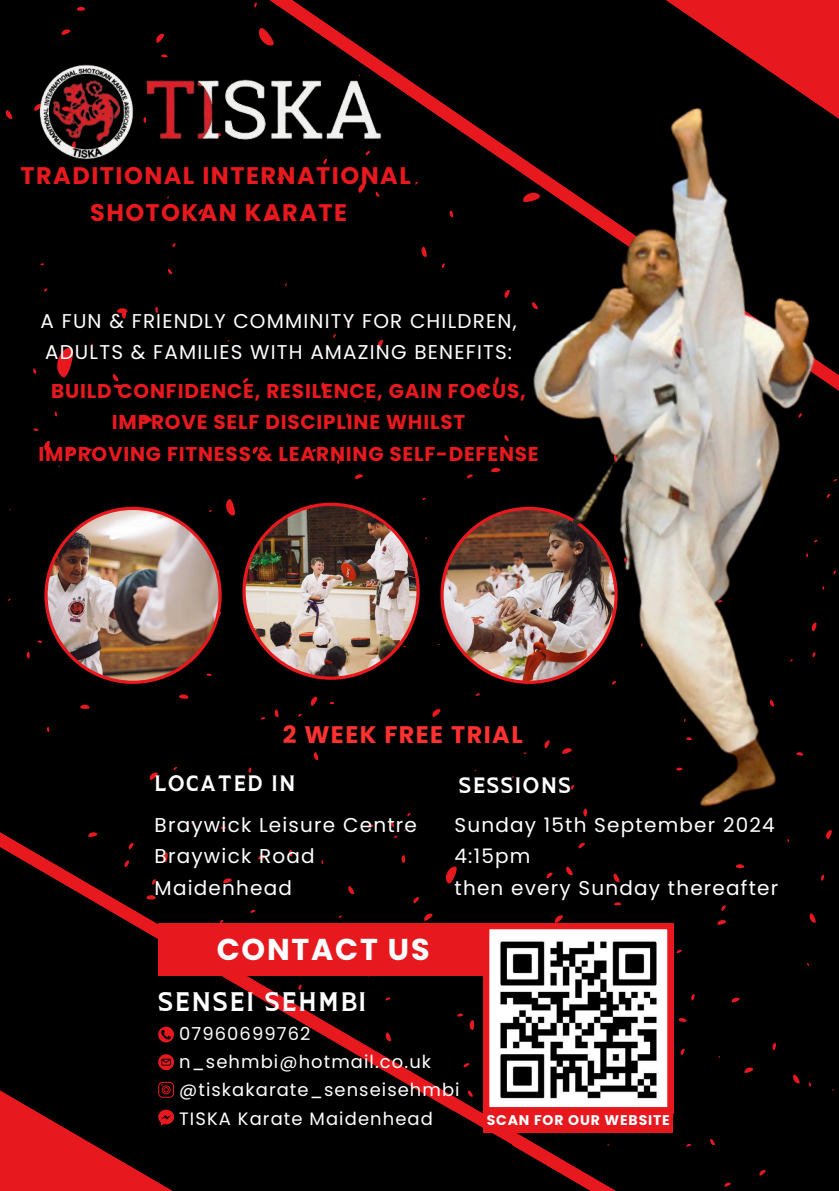
<style>
.page{position:relative;width:839px;height:1191px;background:#fff}
.page>*{position:absolute;margin:0;border:0;box-sizing:border-box;transform-origin:0 0}
.t1{font:33.8px "Longway";letter-spacing:.06em;color:#fff}
.t2{font:700 30.2px "Poppins";letter-spacing:.06em;color:#fff}
.t3{font:28px "Longway";letter-spacing:.06em;color:#fff}
.t4{font:700 24px/37.6px "Poppins";letter-spacing:.06em;color:#e7191f;text-align:center}
.t5{font:700 24px "Poppins";letter-spacing:.06em;color:#ff3131}
.t6{font:20px/31.6px "Poppins";letter-spacing:.06em;color:#fff}
.t7{font:700 20px/31.6px "Poppins";letter-spacing:.04em;color:#e7191f;text-align:center}
.t8{font:18px "Poppins";letter-spacing:.06em;color:#fff}
.t9{font:700 14px "Poppins";letter-spacing:.06em;color:#fff}
</style>
<div class="page">
<div style="left:0;top:0;width:838px;height:1029px;background:#000"></div>
<div style="left:152px;top:257px;width:307px;height:286px;background:#000"></div>
<svg style="left:108px;top:0;width:730px;height:257px;background:#100102"></svg>
<img style="left:44px;top:507px;width:178px;height:177px">
<img style="left:242px;top:503px;width:177px;height:177px">
<svg style="left:440px;top:507px;width:19px;height:177px;background:#523837"></svg>
<div style="left:0;top:747px;width:804px;height:282px;background:#000"></div>
<svg style="left:0;top:1029px;width:838px;height:162px;background:#190203"></svg>
<img style="left:459px;top:10px;width:379px;height:904px">
<img style="left:32px;top:47px;width:354px;height:120px">
<svg style="left:438px;top:923px;width:235px;height:247px"></svg>
<div style="left:158px;top:923px;width:330px;height:53px;background:#e7191f"></div>
<svg style="left:158px;top:1027px;width:16px;height:15px"></svg>
<svg style="left:158px;top:1054px;width:16px;height:16px"></svg>
<svg style="left:158px;top:1110px;width:16px;height:15px"></svg>
<svg style="left:158px;top:1082px;width:16px;height:16px"></svg>
<div style="left:483px;top:1111px;width:190px;height:22px;background:#e7191f"></div>
<p class="t4" style="left:21px;top:157px;width:392px">TRADITIONAL INTERNATIONAL<br>SHOTOKAN KARATE</p>
<p class="t6" style="left:41px;top:305px;width:477px">A FUN &amp; FRIENDLY COMMINITY FOR CHILDREN,<br>ADULTS &amp; FAMILIES WITH AMAZING BENEFITS:</p>
<p class="t7" style="left:38px;top:375px;width:501px">BUILD CONFIDENCE, RESILENCE, GAIN FOCUS,<br>IMPROVE SELF DISCIPLINE WHILST<br>IMPROVING FITNESS &amp; LEARNING SELF-DEFENSE</p>
<p class="t5" style="left:283px;top:718px;width:241px">2 WEEK FREE TRIAL</p>
<p class="t3" style="left:155px;top:763px;width:142px">Located IN</p>
<p class="t6" style="left:155px;top:809px;width:264px">Braywick Leisure Centre</p>
<p class="t6" style="left:155px;top:841px;width:161px">Braywick Road</p>
<h2 class="t6" style="left:155px;top:872px;width:139px">Maidenhead</h2>
<h1 class="t3" style="left:459px;top:765px;width:113px">SESSIONS</h1>
<p class="t6" style="left:454px;top:809px;width:322px">Sunday 15th September 2024</p>
<p class="t6" style="left:454px;top:840px;width:77px">4:15pm</p>
<p class="t6" style="left:454px;top:872px;width:325px">then every Sunday thereafter</p>
<p class="t2" style="left:217px;top:928px;width:214px">CONTACT US</p>
<p class="t1" style="left:158px;top:977px;width:209px">SENSEI SEHMBI</p>
<p class="t8" style="left:179px;top:1021px;width:133px">07960699762</p>
<h5 class="t8" style="left:179px;top:1049px;width:253px">n_sehmbi@hotmail.co.uk</h5>
<h4 class="t8" style="left:179px;top:1078px;width:282px">@tiskakarate_senseisehmbi</h4>
<p class="t8" style="left:179px;top:1106px;width:255px">TISKA Karate Maidenhead</p>
<p class="t9" style="left:487px;top:1110px;width:184px">SCAN FOR OUR WEBSITE</p>
</div>
